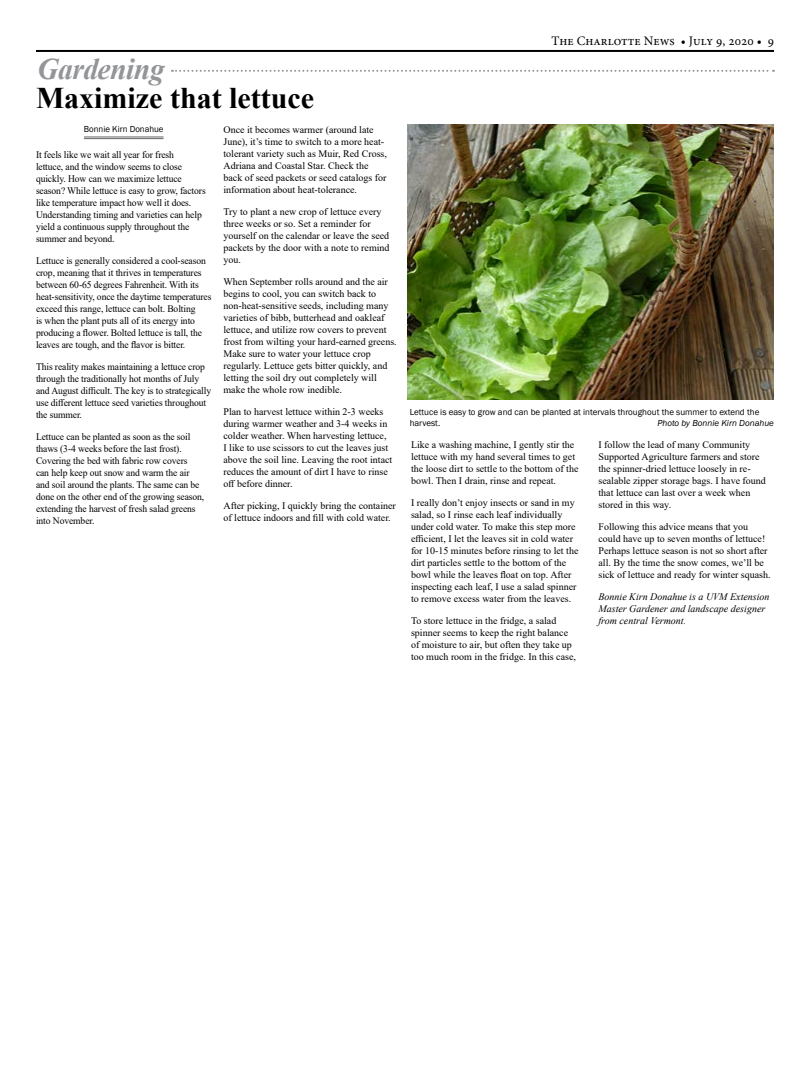
<style>
.page{position:relative;width:810px;height:1080px;background:#fff}
.page>*{position:absolute;margin:0;border:0;box-sizing:border-box;transform-origin:0 0}
.t1{font:700 30px "Times New Roman";color:#000}
.t2{font:italic 700 30px "Times New Roman";letter-spacing:-.02em;color:#939598}
.t3{font:13px "Minion Pro";color:#000}
.t4{font:10px/12px "Times New Roman";color:#000}
.t5{font:10px/12px "Times New Roman";color:#000;scale:.96 1}
.t6{font:italic 10px/12px "Times New Roman";color:#000}
.t7{font:9px/10.8px "Franklin Gothic";color:#000}
.t8{font:italic 9px "Franklin Gothic";color:#000}
</style>
<div class="page">
<hr style="left:36px;top:50px;width:738px;height:2px;background:#000">
<hr style="left:84px;top:137px;width:80px;height:1px;background:#636466">
<hr style="left:84px;top:138px;width:80px;height:1px;background:#636466">
<svg style="left:172px;top:70px;width:602px;height:2px"></svg>
<img style="left:407px;top:125px;width:367px;height:275px">
<h1 class="t2" style="left:37px;top:48px;width:129px">Gardening</h1>
<h1 class="t1" style="left:36px;top:77px;width:280px">Maximize that lettuce</h1>
<p class="t7" style="left:84px;top:124px;width:81px">Bonnie Kirn Donahue</p>
<p class="t5" style="left:36px;top:148px;width:178px">It feels like we wait all year for fresh<br>lettuce, and the window seems to close quickly. How can we maximize lettuce season? While lettuce is easy to grow, factors like temperature impact how well it does.<br>Understanding timing and varieties can help yield a continuous supply throughout the summer and beyond.</p>
<p class="t5" style="left:36px;top:254px;width:184px">Lettuce is generally considered a cool-season crop, meaning that it thrives in temperatures between 60-65 degrees Fahrenheit. With its heat-sensitivity, once the daytime temperatures exceed this range, lettuce can bolt. Bolting<br>is when the plant puts all of its energy into producing a flower. Bolted lettuce is tall, the leaves are tough, and the flavor is bitter.</p>
<p class="t5" style="left:36px;top:360px;width:184px">This reality makes maintaining a lettuce crop through the traditionally hot months of July and August difficult. The key is to strategically use different lettuce seed varieties throughout the summer.</p>
<p class="t5" style="left:36px;top:430px;width:177px">Lettuce can be planted as soon as the soil thaws (3-4 weeks before the last frost).<br>Covering the bed with fabric row covers<br>can help keep out snow and warm the air and soil around the plants. The same can be done on the other end of the growing season, extending the harvest of fresh salad greens into November.</p>
<p class="t4" style="left:224px;top:123px;width:165px">Once it becomes warmer (around late June), it’s time to switch to a more heat&shy;tolerant variety such as Muir, Red Cross, Adriana and Coastal Star. Check the back of seed packets or seed catalogs for information about heat-tolerance.</p>
<p class="t4" style="left:224px;top:205px;width:168px">Try to plant a new crop of lettuce every three weeks or so. Set a reminder for yourself on the calendar or leave the seed packets by the door with a note to remind you.</p>
<p class="t4" style="left:224px;top:275px;width:175px">When September rolls around and the air begins to cool, you can switch back to non-heat-sensitive seeds, including many varieties of bibb, butterhead and oakleaf lettuce, and utilize row covers to prevent frost from wilting your hard-earned greens.<br>Make sure to water your lettuce crop regularly. Lettuce gets bitter quickly, and letting the soil dry out completely will make the whole row inedible.</p>
<p class="t4" style="left:224px;top:405px;width:170px">Plan to harvest lettuce within 2-3 weeks during warmer weather and 3-4 weeks in colder weather. When harvesting lettuce, I like to use scissors to cut the leaves just above the soil line. Leaving the root intact reduces the amount of dirt I have to rinse off before dinner.</p>
<p class="t4" style="left:224px;top:499px;width:174px">After picking, I quickly bring the container of lettuce indoors and fill with cold water.</p>
<h2 class="t3" style="left:552px;top:33px;width:224px">The Charlotte News • July 9, 2020 • 9</h2>
<p class="t7" style="left:410px;top:407px;width:351px">Lettuce is easy to grow and can be planted at intervals throughout the summer to extend the harvest.</p>
<p class="t8" style="left:658px;top:417px;width:118px">Photo by Bonnie Kirn Donahue</p>
<p class="t4" style="left:411px;top:438px;width:169px">Like a washing machine, I gently stir the lettuce with my hand several times to get the loose dirt to settle to the bottom of the bowl. Then I drain, rinse and repeat.</p>
<p class="t4" style="left:411px;top:496px;width:169px">I really don’t enjoy insects or sand in my salad, so I rinse each leaf individually under cold water. To make this step more efficient, I let the leaves sit in cold water for 10-15 minutes before rinsing to let the dirt particles settle to the bottom of the bowl while the leaves float on top. After inspecting each leaf, I use a salad spinner to remove excess water from the leaves.</p>
<p class="t4" style="left:411px;top:614px;width:166px">To store lettuce in the fridge, a salad spinner seems to keep the right balance of moisture to air, but often they take up too much room in the fridge. In this case,</p>
<p class="t4" style="left:598px;top:438px;width:169px">I follow the lead of many Community Supported Agriculture farmers and store the spinner-dried lettuce loosely in re&shy;sealable zipper storage bags. I have found that lettuce can last over a week when stored in this way.</p>
<p class="t4" style="left:598px;top:520px;width:174px">Following this advice means that you could have up to seven months of lettuce!<br>Perhaps lettuce season is not so short after all. By the time the snow comes, we’ll be sick of lettuce and ready for winter squash.</p>
<p class="t6" style="left:598px;top:590px;width:173px">Bonnie Kirn Donahue is a UVM Extension<br>Master Gardener and landscape designer from central Vermont.</p>
</div>
